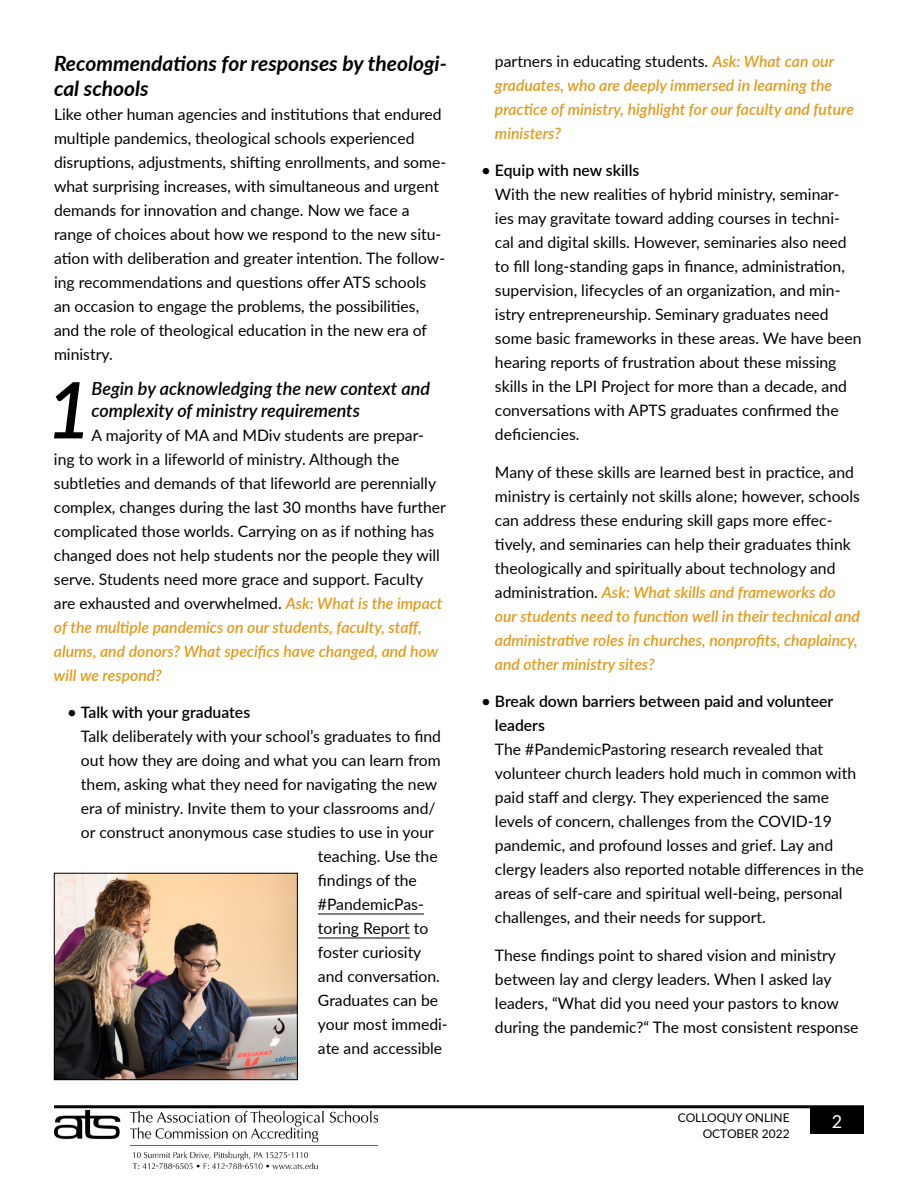
<style>
.page{position:relative;width:918px;height:1188px;background:#fff}
.page>*{position:absolute;margin:0;border:0;box-sizing:border-box;transform-origin:0 0}
.t1{font:italic 600 78px "Lato";color:#000}
.t2{font:italic 700 21px/25.2px "Lato";color:#000}
.t3{font:italic 600 18px/21.6px "Lato";color:#000}
.t4{font:18px "Lato";color:#fff}
.t5{font:15.75px/24px "Lato";color:#000}
.t6{font:italic 600 15.75px/24px "Lato";color:#e29a1b}
.t7{font:600 15.75px/24px "Lato";color:#000}
.t8{font:12px/16.5px "Lato";color:#000;text-align:right}
.s1{font-weight:600;font-style:italic;color:#e29a1b}
.s2{font-weight:400;font-style:normal;color:#000}
</style>
<div class="page">
<div style="left:810px;top:1107px;width:54px;height:27px;background:#000"></div>
<hr style="left:54px;top:1105px;width:810px;height:3px;background:#000">
<img style="left:54px;top:1110px;width:324px;height:59px">
<hr style="left:318px;top:914px;width:106px;height:1px;background:#000">
<hr style="left:318px;top:938px;width:92px;height:1px;background:#000">
<img style="left:56px;top:875px;width:240px;height:203px">
<div style="left:54px;top:873px;width:244px;height:207px;border:1px solid #000"></div>
<h2 class="t2" style="left:54px;top:50px;width:394px">Recommendations for responses by theologi&shy;cal schools</h2>
<p class="t5" style="left:54px;top:102px;width:394px">Like other human agencies and institutions that endured multiple pandemics, theological schools experienced disruptions, adjustments, shifting enrollments, and some&shy;what surprising increases, with simultaneous and urgent demands for innovation and change. Now we face a range of choices about how we respond to the new situ&shy;ation with deliberation and greater intention. The follow&shy;ing recommendations and questions offer ATS schools an occasion to engage the problems, the possibilities, and the role of theological education in the new era of ministry.</p>
<h1 class="t1" style="left:46px;top:353px;width:47px">1</h1>
<p class="t3" style="left:92px;top:377px;width:340px">Begin by acknowledging the new context and complexity of ministry requirements</p>
<p class="t5" style="left:54px;top:422px;width:393px;text-indent:38px">A majority of MA and MDiv students are prepar&shy;ing to work in a lifeworld of ministry. Although the subtleties and demands of that lifeworld are perennially complex, changes during the last 30 months have further complicated those worlds. Carrying on as if nothing has changed does not help students nor the people they will serve. Students need more grace and support. Faculty are exhausted and overwhelmed. <span class="s1">Ask: What is the impact of the multiple pandemics on our students, faculty, staff, alums, and donors? What specifics have changed, and how will we respond?</span></p>
<p class="t7" style="left:67px;top:700px;width:184px">• Talk with your graduates</p>
<p class="t5" style="left:81px;top:724px;width:362px">Talk deliberately with your school’s graduates to find</p>
<p class="t5" style="left:81px;top:748px;width:361px">out how they are doing and what you can learn from</p>
<p class="t5" style="left:81px;top:772px;width:358px">them, asking what they need for navigating the new</p>
<p class="t5" style="left:81px;top:796px;width:356px">era of ministry. Invite them to your classrooms and/</p>
<p class="t5" style="left:81px;top:820px;width:354px">or construct anonymous case studies to use in your</p>
<p class="t5" style="left:318px;top:844px;width:121px">teaching. Use the</p>
<p class="t5" style="left:318px;top:868px;width:100px">findings of the</p>
<p class="t5" style="left:318px;top:892px;width:107px">#PandemicPas-</p>
<p class="t5" style="left:318px;top:916px;width:112px">toring Report to</p>
<p class="t5" style="left:318px;top:940px;width:105px">foster curiosity</p>
<p class="t5" style="left:318px;top:964px;width:123px">and conversation.</p>
<p class="t5" style="left:318px;top:988px;width:122px">Graduates can be</p>
<p class="t5" style="left:318px;top:1012px;width:131px">your most immedi-</p>
<p class="t5" style="left:318px;top:1036px;width:126px">ate and accessible</p>
<p class="t6" style="left:495px;top:48px;width:360px"><span class="s2">partners in educating students.</span> Ask: What can our graduates, who are deeply immersed in learning the practice of ministry, highlight for our faculty and future ministers?</p>
<p class="t7" style="left:481px;top:158px;width:159px">• Equip with new skills</p>
<p class="t5" style="left:495px;top:182px;width:368px">With the new realities of hybrid ministry, seminar&shy;ies may gravitate toward adding courses in techni&shy;cal and digital skills. However, seminaries also need to fill long-standing gaps in finance, administration, supervision, lifecycles of an organization, and min&shy;istry entrepreneurship. Seminary graduates need some basic frameworks in these areas. We have been hearing reports of frustration about these missing skills in the LPI Project for more than a decade, and conversations with APTS graduates confirmed the deficiencies.</p>
<p class="t5" style="left:495px;top:459px;width:367px">Many of these skills are learned best in practice, and ministry is certainly not skills alone; however, schools can address these enduring skill gaps more effec&shy;tively, and seminaries can help their graduates think theologically and spiritually about technology and administration. <span class="s1">Ask: What skills and frameworks do our students need to function well in their technical and administrative roles in churches, nonprofits, chaplaincy, and other ministry sites?</span></p>
<p class="t7" style="left:495px;top:689px;width:340px;text-indent:-13px">• Break down barriers between paid and volunteer leaders</p>
<p class="t5" style="left:495px;top:737px;width:370px">The #PandemicPastoring research revealed that volunteer church leaders hold much in common with paid staff and clergy. They experienced the same levels of concern, challenges from the COVID-19 pandemic, and profound losses and grief. Lay and clergy leaders also reported notable differences in the areas of self-care and spiritual well-being, personal challenges, and their needs for support.</p>
<p class="t5" style="left:495px;top:942px;width:365px">These findings point to shared vision and ministry between lay and clergy leaders. When I asked lay leaders, “What did you need your pastors to know during the pandemic?“ The most consistent response</p>
<p class="t8" style="left:678px;top:1108px;width:113px">COLLOQUY ONLINE<br>OCTOBER 2022</p>
<p class="t4" style="left:832px;top:1108px;width:12px">2</p>
</div>
